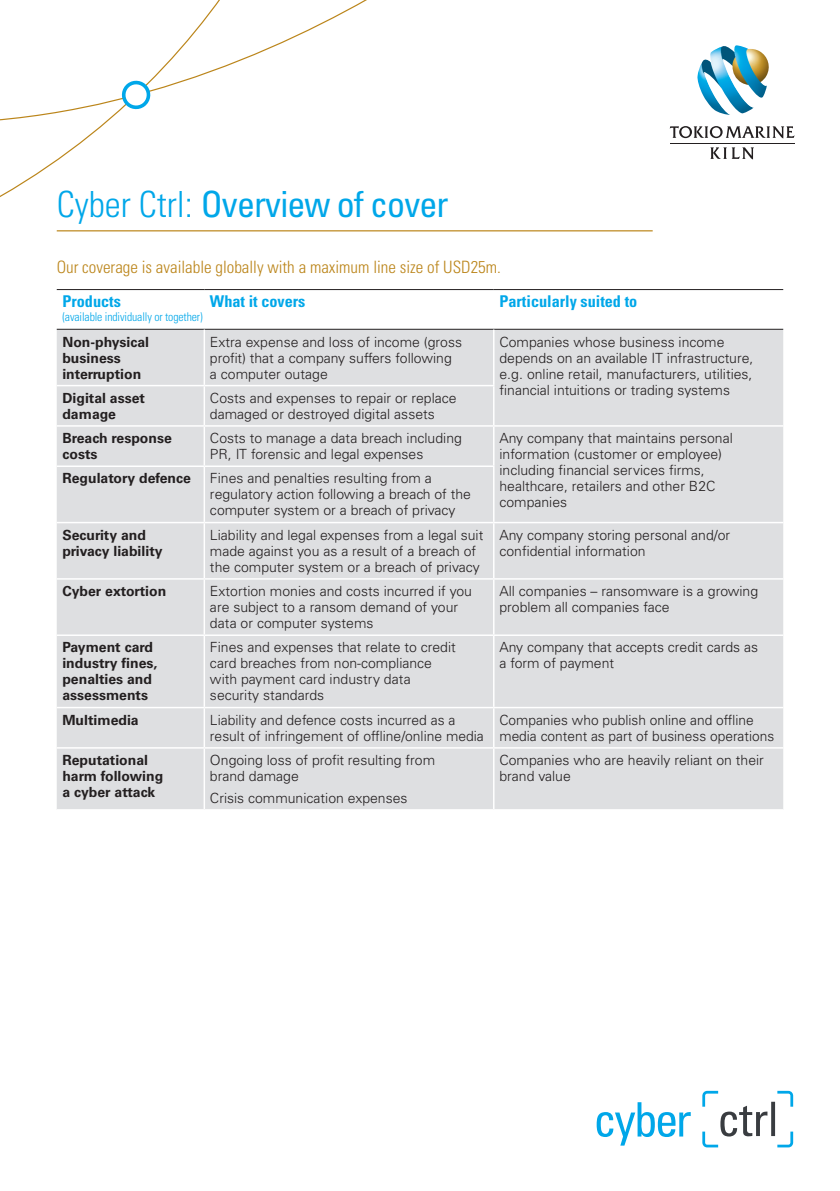
<style>
.page{position:relative;width:840px;height:1191px;background:#fff}
.page>*{position:absolute;margin:0;border:0;box-sizing:border-box;transform-origin:0 0}
._1__Page_Headers{font:condensed 36px "Univers LT Std";letter-spacing:-.025em;color:#00a7e9}
._2__Intro_para{font:300 condensed 17px "Univers LT Std";color:#bb851a}
._2__Body_Subheaders{font:700 condensed 16.2px "Univers LT Std";color:#00a7e9}
._3__Table_main{font:300 14px/16px "Univers LT Std";color:#231f20}
._3__Table_main_bold{font:700 14px/16px "Univers LT Std";color:#231f20}
._2__Body_Subheaders-2{font:300 condensed 12px "Univers LT Std";letter-spacing:-.01em;color:#00a7e9}
.s1{font-weight:300}
</style>
<div class="page">
<hr style="left:669px;top:143px;width:125px;height:1px;background:#231f20">
<svg style="left:669px;top:126px;width:125px;height:12px"></svg>
<svg style="left:710px;top:147px;width:43px;height:12px"></svg>
<img style="left:697px;top:45px;width:72px;height:70px">
<svg style="left:0;top:0;width:496px;height:232px"></svg>
<svg style="left:117px;top:80px;width:38px;height:34px"></svg>
<hr style="left:57px;top:230px;width:595px;height:1px;background:#bb851a">
<svg style="left:57px;top:290px;width:725px;height:39px"></svg>
<div style="left:57px;top:330px;width:725px;height:479px;background:#dedfe1"></div>
<hr style="left:57px;top:385px;width:147px;height:1px;background:#fff">
<hr style="left:204px;top:385px;width:290px;height:1px;background:#fff">
<hr style="left:57px;top:425px;width:147px;height:2px;background:#fff">
<hr style="left:204px;top:425px;width:289px;height:2px;background:#fff">
<hr style="left:493px;top:425px;width:289px;height:2px;background:#fff">
<hr style="left:57px;top:465px;width:147px;height:2px;background:#fff">
<hr style="left:204px;top:465px;width:290px;height:2px;background:#fff">
<hr style="left:57px;top:522px;width:147px;height:1px;background:#fff">
<hr style="left:204px;top:522px;width:289px;height:1px;background:#fff">
<hr style="left:493px;top:522px;width:289px;height:1px;background:#fff">
<hr style="left:57px;top:578px;width:147px;height:1px;background:#fff">
<hr style="left:204px;top:578px;width:289px;height:1px;background:#fff">
<hr style="left:493px;top:578px;width:289px;height:1px;background:#fff">
<hr style="left:57px;top:634px;width:147px;height:2px;background:#fff">
<hr style="left:204px;top:634px;width:289px;height:2px;background:#fff">
<hr style="left:493px;top:634px;width:289px;height:2px;background:#fff">
<hr style="left:57px;top:707px;width:147px;height:1px;background:#fff">
<hr style="left:204px;top:707px;width:289px;height:1px;background:#fff">
<hr style="left:493px;top:707px;width:289px;height:1px;background:#fff">
<hr style="left:57px;top:747px;width:147px;height:1px;background:#fff">
<hr style="left:204px;top:747px;width:289px;height:1px;background:#fff">
<hr style="left:493px;top:747px;width:289px;height:1px;background:#fff">
<hr style="left:57px;top:289px;width:147px;height:1px;background:#231f20">
<hr style="left:204px;top:289px;width:289px;height:1px;background:#231f20">
<hr style="left:493px;top:289px;width:289px;height:1px;background:#231f20">
<hr style="left:57px;top:329px;width:147px;height:1px;background:#231f20">
<hr style="left:204px;top:329px;width:289px;height:1px;background:#231f20">
<hr style="left:493px;top:329px;width:289px;height:1px;background:#231f20">
<hr style="left:203px;top:329px;width:2px;height:56px;background:#fff">
<hr style="left:492px;top:329px;width:2px;height:56px;background:#fff">
<hr style="left:203px;top:386px;width:2px;height:39px;background:#fff">
<hr style="left:492px;top:386px;width:2px;height:39px;background:#fff">
<hr style="left:203px;top:427px;width:2px;height:38px;background:#fff">
<hr style="left:492px;top:427px;width:2px;height:38px;background:#fff">
<hr style="left:203px;top:467px;width:2px;height:55px;background:#fff">
<hr style="left:492px;top:467px;width:2px;height:55px;background:#fff">
<hr style="left:203px;top:523px;width:2px;height:55px;background:#fff">
<hr style="left:492px;top:523px;width:2px;height:55px;background:#fff">
<hr style="left:203px;top:579px;width:2px;height:55px;background:#fff">
<hr style="left:492px;top:579px;width:2px;height:55px;background:#fff">
<hr style="left:203px;top:636px;width:2px;height:71px;background:#fff">
<hr style="left:492px;top:636px;width:2px;height:71px;background:#fff">
<hr style="left:203px;top:708px;width:2px;height:39px;background:#fff">
<hr style="left:492px;top:708px;width:2px;height:39px;background:#fff">
<hr style="left:203px;top:748px;width:2px;height:61px;background:#fff">
<hr style="left:492px;top:748px;width:2px;height:61px;background:#fff">
<svg style="left:596px;top:1102px;width:94px;height:43px"></svg>
<svg style="left:702px;top:1090px;width:90px;height:57px"></svg>
<p class="_1__Page_Headers" style="left:57px;top:181px;width:393px"><span class="s1">Cyber Ctrl:</span> Overview of cover</p>
<p class="_2__Intro_para" style="left:57px;top:257px;width:445px">Our coverage is available globally with a maximum line size of USD25m.</p>
<p class="_2__Body_Subheaders" style="left:62px;top:291px;width:60px">Products</p>
<p class="_2__Body_Subheaders-2" style="left:62px;top:310px;width:142px">(available individually or together)</p>
<p class="_2__Body_Subheaders" style="left:210px;top:291px;width:97px">What it covers</p>
<p class="_2__Body_Subheaders" style="left:499px;top:291px;width:139px">Particularly suited to</p>
<p class="_3__Table_main_bold" style="left:62px;top:334px;width:88px">Non-physical business interruption</p>
<p class="_3__Table_main" style="left:210px;top:333px;width:253px">Extra expense and loss of income (gross profit) that a company suffers following a computer outage</p>
<p class="_3__Table_main" style="left:499px;top:333px;width:255px">Companies whose business income depends on an available IT infrastructure, e.g. online retail, manufacturers, utilities, financial intuitions or trading systems</p>
<p class="_3__Table_main_bold" style="left:62px;top:390px;width:84px">Digital asset damage</p>
<p class="_3__Table_main" style="left:210px;top:390px;width:248px">Costs and expenses to repair or replace damaged or destroyed digital assets</p>
<p class="_3__Table_main_bold" style="left:62px;top:430px;width:111px">Breach response costs</p>
<p class="_3__Table_main" style="left:210px;top:430px;width:253px">Costs to manage a data breach including<br>PR, IT forensic and legal expenses</p>
<p class="_3__Table_main" style="left:499px;top:430px;width:235px">Any company that maintains personal information (customer or employee) including financial services firms, healthcare, retailers and other B2C companies</p>
<p class="_3__Table_main_bold" style="left:62px;top:470px;width:130px">Regulatory defence</p>
<p class="_3__Table_main" style="left:210px;top:470px;width:262px">Fines and penalties resulting from a regulatory action following a breach of the computer system or a breach of privacy</p>
<p class="_3__Table_main_bold" style="left:62px;top:527px;width:102px">Security and privacy liability</p>
<p class="_3__Table_main" style="left:210px;top:527px;width:275px">Liability and legal expenses from a legal suit made against you as a result of a breach of the computer system or a breach of privacy</p>
<p class="_3__Table_main" style="left:499px;top:527px;width:232px">Any company storing personal and/or confidential information</p>
<p class="_3__Table_main_bold" style="left:62px;top:583px;width:105px">Cyber extortion</p>
<p class="_3__Table_main" style="left:210px;top:583px;width:263px">Extortion monies and costs incurred if you are subject to a ransom demand of your data or computer systems</p>
<p class="_3__Table_main" style="left:499px;top:583px;width:260px">All companies – ransomware is a growing problem all companies face</p>
<p class="_3__Table_main_bold" style="left:62px;top:639px;width:96px">Payment card industry fines, penalties and assessments</p>
<p class="_3__Table_main" style="left:210px;top:639px;width:247px">Fines and expenses that relate to credit card breaches from non-compliance with payment card industry data security standards</p>
<p class="_3__Table_main" style="left:499px;top:639px;width:260px">Any company that accepts credit cards as a form of payment</p>
<p class="_3__Table_main_bold" style="left:62px;top:712px;width:78px">Multimedia</p>
<p class="_3__Table_main" style="left:210px;top:712px;width:275px">Liability and defence costs incurred as a result of infringement of offline/online media</p>
<p class="_3__Table_main" style="left:499px;top:712px;width:276px">Companies who publish online and offline media content as part of business operations</p>
<p class="_3__Table_main_bold" style="left:62px;top:752px;width:102px">Reputational harm following a cyber attack</p>
<p class="_3__Table_main" style="left:210px;top:752px;width:226px">Ongoing loss of profit resulting from brand damage</p>
<p class="_3__Table_main" style="left:499px;top:752px;width:266px">Companies who are heavily reliant on their brand value</p>
<p class="_3__Table_main" style="left:210px;top:790px;width:199px">Crisis communication expenses</p>
</div>
